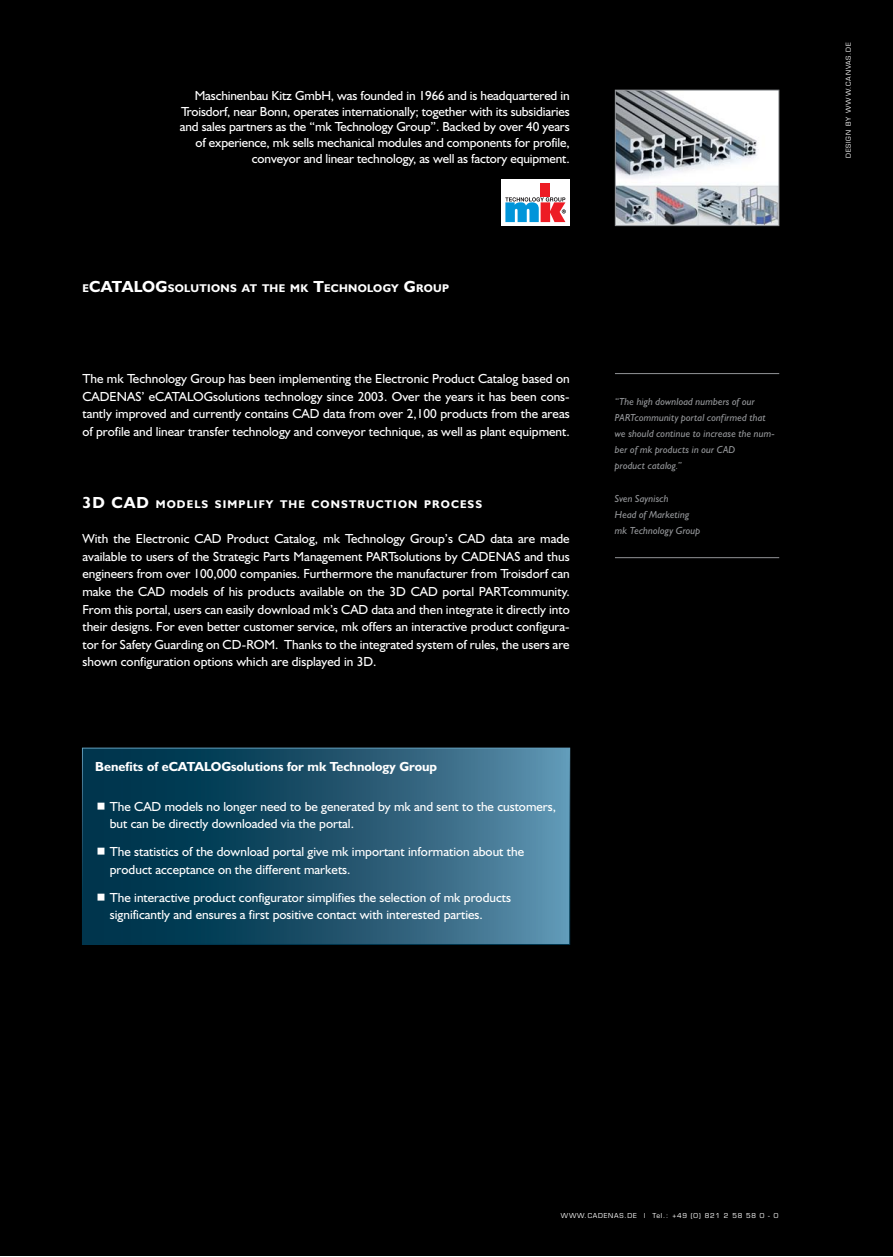
<style>
.page{position:relative;width:893px;height:1257px;background:#fff}
.page>*{position:absolute;margin:0;border:0;box-sizing:border-box;transform-origin:0 0}
.t1{font:13.2px/17.5px "Humanist 521 BT";color:#fff}
.t2{font:700 13.2px "Humanist 521 BT";color:#fff}
.t3{font:700 11.25px "Humanist 521 BT";letter-spacing:.1em;color:#fff}
.t4{font:700 11.25px "Humanist 521 BT";letter-spacing:.03em;color:#fff}
.t5{font:italic 10.2px/16px "Humanist 521 BT";letter-spacing:.005em;color:#939598}
.t6{font:6.6px "Euromode Plain";letter-spacing:.12em;color:#fff}
.s1{font-size:16.05px}
</style>
<div class="page">
<div style="left:0;top:0;width:893px;height:1254px;background:#000"></div>
<svg style="left:84px;top:749px;width:484px;height:193px"></svg>
<div style="left:502px;top:179px;width:68px;height:47px;background:#fff"></div>
<div style="left:541px;top:183px;width:9px;height:13px;background:#ed1c24"></div>
<svg style="left:505px;top:197px;width:61px;height:25px"></svg>
<img style="left:617px;top:92px;width:160px;height:132px">
<div style="left:615px;top:90px;width:164px;height:136px;border:1px solid #939598"></div>
<hr style="left:615px;top:557px;width:164px;height:1px;background:#939598">
<hr style="left:615px;top:373px;width:164px;height:1px;background:#939598">
<svg style="left:98px;top:802px;width:7px;height:7px"></svg>
<svg style="left:98px;top:847px;width:7px;height:7px"></svg>
<svg style="left:98px;top:893px;width:7px;height:7px"></svg>
<p class="t1" style="left:180px;top:89px;width:391px;line-height:15.8px;text-align:right">Maschinenbau Kitz GmbH, was founded in 1966 and is headquartered in Troisdorf, near Bonn, operates internationally; together with its subsidiaries and sales partners as the “mk Technology Group”. Backed by over 40 years of experience, mk sells mechanical modules and components for profile, conveyor and linear technology, as well as factory equipment.</p>
<p class="t4" style="left:82px;top:284px;width:368px">E<span class="s1">CATALOG</span>SOLUTIONS AT THE MK <span class="s1">T</span>ECHNOLOGY <span class="s1">G</span>ROUP</p>
<p class="t1" style="left:82px;top:371px;width:489px;text-align:justify">The mk Technology Group has been implementing the Electronic Product Catalog based on CADENAS’ eCATALOGsolutions technology since 2003. Over the years it has been cons&shy;tantly improved and currently contains CAD data from over 2,100 products from the areas of profile and linear transfer technology and conveyor technique, as well as plant equipment.</p>
<p class="t3" style="left:82px;top:500px;width:401px"><span class="s1">3D CAD</span> MODELS SIMPLIFY THE CONSTRUCTION PROCESS</p>
<p class="t1" style="left:82px;top:531px;width:489px;text-align:justify">With the Electronic CAD Product Catalog, mk Technology Group’s CAD data are made available to users of the Strategic Parts Management PARTsolutions by CADENAS and thus engineers from over 100,000 companies. Furthermore the manufacturer from Troisdorf can make the CAD models of his products available on the 3D CAD portal PARTcommunity.<br>From this portal, users can easily download mk’s CAD data and then integrate it directly into their designs. For even better customer service, mk offers an interactive product configura&shy;tor for Safety Guarding on CD-ROM. Thanks to the integrated system of rules, the users are shown configuration options which are displayed in 3D.</p>
<p class="t2" style="left:95px;top:761px;width:343px">Benefits of eCATALOGsolutions for mk Technology Group</p>
<p class="t1" style="left:110px;top:798px;width:448px">The CAD models no longer need to be generated by mk and sent to the customers, but can be directly downloaded via the portal.</p>
<p class="t1" style="left:110px;top:844px;width:416px">The statistics of the download portal give mk important information about the product acceptance on the different markets.</p>
<p class="t1" style="left:110px;top:889px;width:403px">The interactive product configurator simplifies the selection of mk products significantly and ensures a first positive contact with interested parties.</p>
<p class="t5" style="left:615px;top:394px;width:162px">“The high download numbers of our<br>PARTcommunity portal confirmed that we should continue to increase the num&shy;ber of mk products in our CAD<br>product catalog.”</p>
<p class="t5" style="left:615px;top:491px;width:87px">Sven Saynisch<br>Head of Marketing mk Technology Group</p>
<p class="t6" style="left:845px;top:158px;width:117px;rotate:-90deg">DESIGN BY WWW.CANVAS.DE</p>
<p class="t6" style="left:561px;top:1211px;width:219px">WWW.CADENAS.DE | Tel.: +49 (0) 821 2 58 58 0 - 0</p>
</div>
